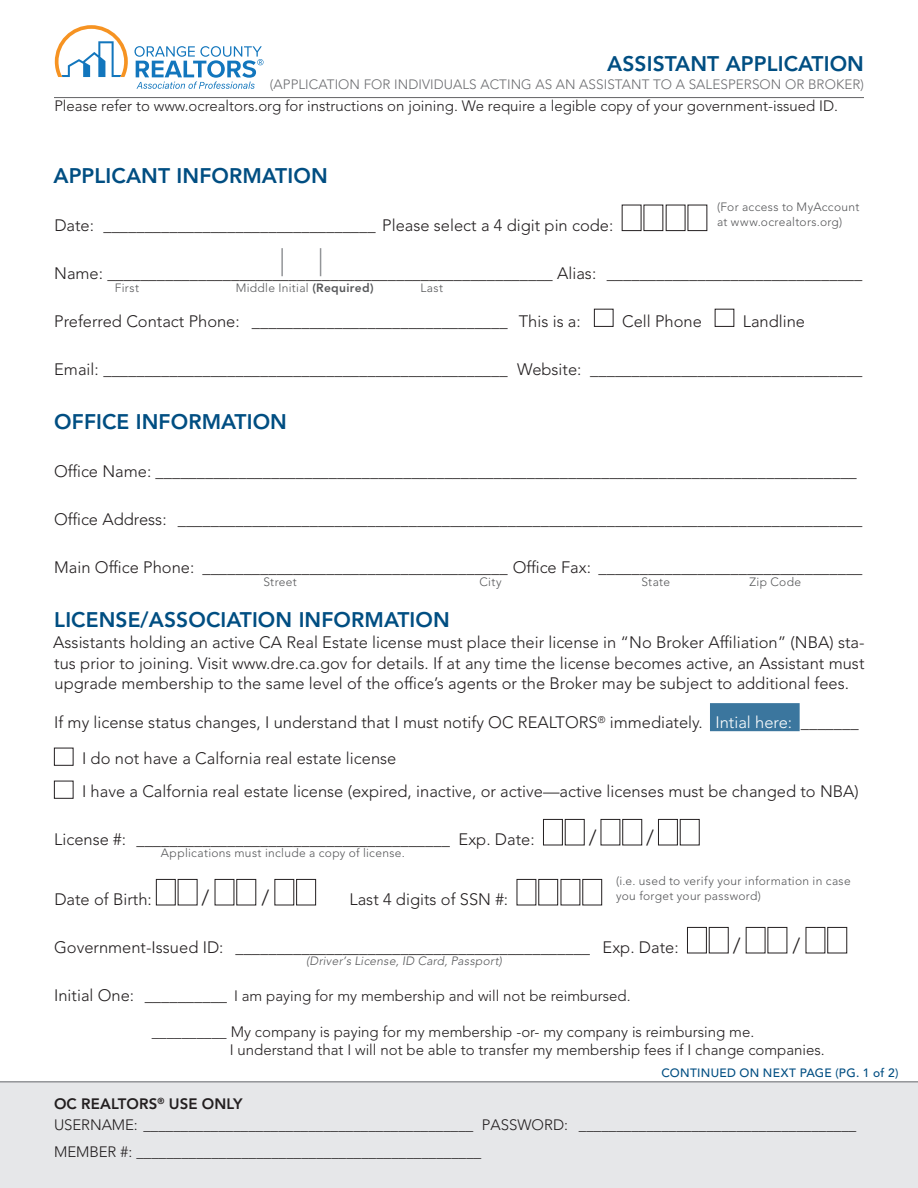
<style>
.page{position:relative;width:918px;height:1188px;background:#fff}
.page>*{position:absolute;margin:0;border:0;box-sizing:border-box;transform-origin:0 0}
.Form_Heading{font:800 21px "Avenir LT Std";letter-spacing:.005em;color:#004e82}
.Form_Fields{font:300 21px "Avenir LT Std";color:#231f20}
.Form_Fields-2{font:300 16.5px/20.4px "Avenir LT Std";color:#231f20;text-align:justify}
.Form_Fields-3{font:300 15px/21px "Avenir LT Std";color:#231f20}
.Form_Heading-2{font:300 13.5px "Avenir LT Std";letter-spacing:.005em;color:#6c6d70}
.Small_Text{font:300 12px/14.4px "Avenir LT Std";letter-spacing:.025em;color:#57585a}
.Small_Text-2{font:italic 300 12px "Avenir LT Std";letter-spacing:.025em;color:#57585a}
.t1{font:500 12px "Avenir LT Std";letter-spacing:.025em;color:#004e82}
.s1{color:#fff}
.s2{font-weight:800}
.s3{font-size:16.5px}
</style>
<div class="page">
<div style="left:0;top:1082px;width:918px;height:106px;background:#e6e7e9"></div>
<hr style="left:0;top:1081px;width:918px;height:2px;background:#939598">
<hr style="left:54px;top:97px;width:810px;height:1px;background:#636366">
<div style="left:710px;top:703px;width:90px;height:28px;background:#3b769e;border:3px solid #004e82"></div>
<div style="left:594px;top:309px;width:20px;height:18px;border:1px solid #231f20"></div>
<div style="left:715px;top:309px;width:19px;height:18px;border:1px solid #231f20"></div>
<div style="left:54px;top:748px;width:20px;height:18px;border:1px solid #231f20"></div>
<div style="left:54px;top:781px;width:20px;height:18px;border:1px solid #231f20"></div>
<div style="left:543px;top:819px;width:20px;height:26px;border:1px solid #231f20"></div>
<div style="left:623px;top:819px;width:19px;height:26px;border:1px solid #231f20"></div>
<div style="left:658px;top:819px;width:20px;height:26px;border:1px solid #231f20"></div>
<div style="left:156px;top:879px;width:19px;height:26px;border:1px solid #231f20"></div>
<div style="left:296px;top:879px;width:20px;height:26px;border:1px solid #231f20"></div>
<div style="left:539px;top:879px;width:19px;height:26px;border:1px solid #231f20"></div>
<div style="left:583px;top:879px;width:19px;height:26px;border:1px solid #231f20"></div>
<div style="left:687px;top:927px;width:20px;height:26px;border:1px solid #231f20"></div>
<div style="left:828px;top:927px;width:19px;height:26px;border:1px solid #231f20"></div>
<svg style="left:320px;top:248px;width:1px;height:28px"></svg>
<hr style="left:281px;top:248px;width:2px;height:28px;background:#939598">
<svg style="left:134px;top:46px;width:130px;height:43px"></svg>
<svg style="left:55px;top:25px;width:73px;height:52px"></svg>
<p class="Form_Heading" style="left:607px;top:52px;width:258px">ASSISTANT APPLICATION</p>
<p class="Form_Heading-2" style="left:270px;top:77px;width:596px">(APPLICATION FOR INDIVIDUALS ACTING AS AN ASSISTANT TO A SALESPERSON OR BROKER)</p>
<p class="Form_Fields-3" style="left:54px;top:95px;width:785px">Please refer to www.ocrealtors.org for instructions on joining. We require a legible copy of your government-issued ID.</p>
<p class="Form_Heading" style="left:53px;top:163px;width:276px">APPLICANT INFORMATION</p>
<p class="Form_Fields-2" style="left:54px;top:215px;width:561px">Date: _________________________________ Please select a 4 digit pin code:</p>
<p class="Form_Fields-2" style="left:54px;top:263px;width:810px">Name: ______________________________________________________ Alias: _______________________________</p>
<p class="Form_Fields-2" style="left:54px;top:311px;width:528px">Preferred Contact Phone: _______________________________ This is a:</p>
<p class="Form_Fields-2" style="left:622px;top:311px;width:81px">Cell Phone</p>
<p class="Form_Fields-2" style="left:743px;top:311px;width:64px">Landline</p>
<p class="Form_Fields-2" style="left:54px;top:359px;width:810px">Email: _________________________________________________ Website: _________________________________</p>
<p class="Form_Heading" style="left:54px;top:409px;width:234px">OFFICE INFORMATION</p>
<p class="Form_Fields-2" style="left:54px;top:461px;width:804px">Office Name: _____________________________________________________________________________________</p>
<p class="Form_Fields-2" style="left:54px;top:509px;width:810px">Office Address: ___________________________________________________________________________________</p>
<p class="Form_Fields-2" style="left:54px;top:557px;width:810px">Main Office Phone: _____________________________________ Office Fax: ________________________________</p>
<p class="Form_Heading" style="left:54px;top:607px;width:397px">LICENSE/ASSOCIATION INFORMATION</p>
<p class="Form_Fields-2" style="left:53px;top:632px;width:813px">Assistants holding an active CA Real Estate license must place their license in “No Broker Affiliation” (NBA) sta&shy;tus prior to joining. Visit www.dre.ca.gov for details. If at any time the license becomes active, an Assistant must upgrade membership to the same level of the office’s agents or the Broker may be subject to additional fees.</p>
<p class="Form_Fields-2" style="left:54px;top:712px;width:806px">If my license status changes, I understand that I must notify OC REALTORS<sup>®</sup> immediately. <span class="s1">Intial here:</span> _______</p>
<p class="Form_Fields-2" style="left:82px;top:748px;width:316px">I do not have a Calfornia real estate license</p>
<p class="Form_Fields-2" style="left:82px;top:781px;width:778px">I have a Calfornia real estate license (expired, inactive, or active—active licenses must be changed to NBA)</p>
<p class="Form_Fields-2" style="left:54px;top:829px;width:482px">License #: ______________________________________ Exp. Date:</p>
<p class="Form_Fields" style="left:589px;top:826px;width:9px">/</p>
<p class="Form_Fields" style="left:646px;top:826px;width:9px">/</p>
<p class="Small_Text" style="left:717px;top:200px;width:144px">(For access to MyAccount</p>
<p class="Small_Text" style="left:717px;top:214px;width:127px">at www.ocrealtors.org)</p>
<p class="Small_Text" style="left:115px;top:281px;width:26px">First</p>
<p class="Small_Text" style="left:236px;top:281px;width:139px">Middle Initial <span class="s2">(Required)</span></p>
<p class="Small_Text" style="left:420px;top:281px;width:24px">Last</p>
<p class="Small_Text" style="left:264px;top:575px;width:35px">Street</p>
<p class="Small_Text" style="left:480px;top:575px;width:24px">City</p>
<p class="Small_Text" style="left:642px;top:575px;width:30px">State</p>
<p class="Small_Text" style="left:750px;top:575px;width:53px">Zip Code</p>
<p class="Small_Text" style="left:161px;top:846px;width:245px">Applications must include a copy of license.</p>
<p class="Small_Text" style="left:616px;top:874px;width:236px">(i.e. used to verify your information in case you forget your password)</p>
<p class="Form_Fields-2" style="left:54px;top:889px;width:99px">Date of Birth:</p>
<p class="Form_Fields" style="left:202px;top:886px;width:9px">/</p>
<p class="Form_Fields" style="left:261px;top:886px;width:9px">/</p>
<p class="Form_Fields-2" style="left:349px;top:889px;width:160px">Last 4 digits of SSN #:</p>
<p class="Form_Fields-2" style="left:54px;top:937px;width:626px">Government-Issued ID: ___________________________________________ Exp. Date:</p>
<p class="Form_Fields" style="left:733px;top:934px;width:9px">/</p>
<p class="Form_Fields" style="left:793px;top:934px;width:9px">/</p>
<p class="Form_Fields-3" style="left:54px;top:986px;width:578px"><span class="s3">Initial One: __________</span> I am paying for my membership and will not be reimbursed.</p>
<p class="Form_Fields-3" style="left:152px;top:1022px;width:604px">__________ My company is paying for my membership -or- my company is reimbursing me.</p>
<p class="Form_Fields-3" style="left:230px;top:1040px;width:597px">I understand that I will not be able to transfer my membership fees if I change companies.</p>
<p class="Form_Fields-3" style="left:54px;top:1093px;width:804px"><span class="s2">OC REALTORS</span><sup>®</sup> <span class="s2">USE ONLY<br></span>USERNAME: ____________________________________________ PASSWORD: _____________________________________</p>
<p class="Form_Fields-3" style="left:54px;top:1141px;width:429px">MEMBER #: ______________________________________________</p>
<p class="Small_Text-2" style="left:306px;top:954px;width:197px">(Driver’s License, ID Card, Passport)</p>
<p class="t1" style="left:661px;top:1066px;width:238px">CONTINUED ON NEXT PAGE (PG. 1 of 2)</p>
</div>
